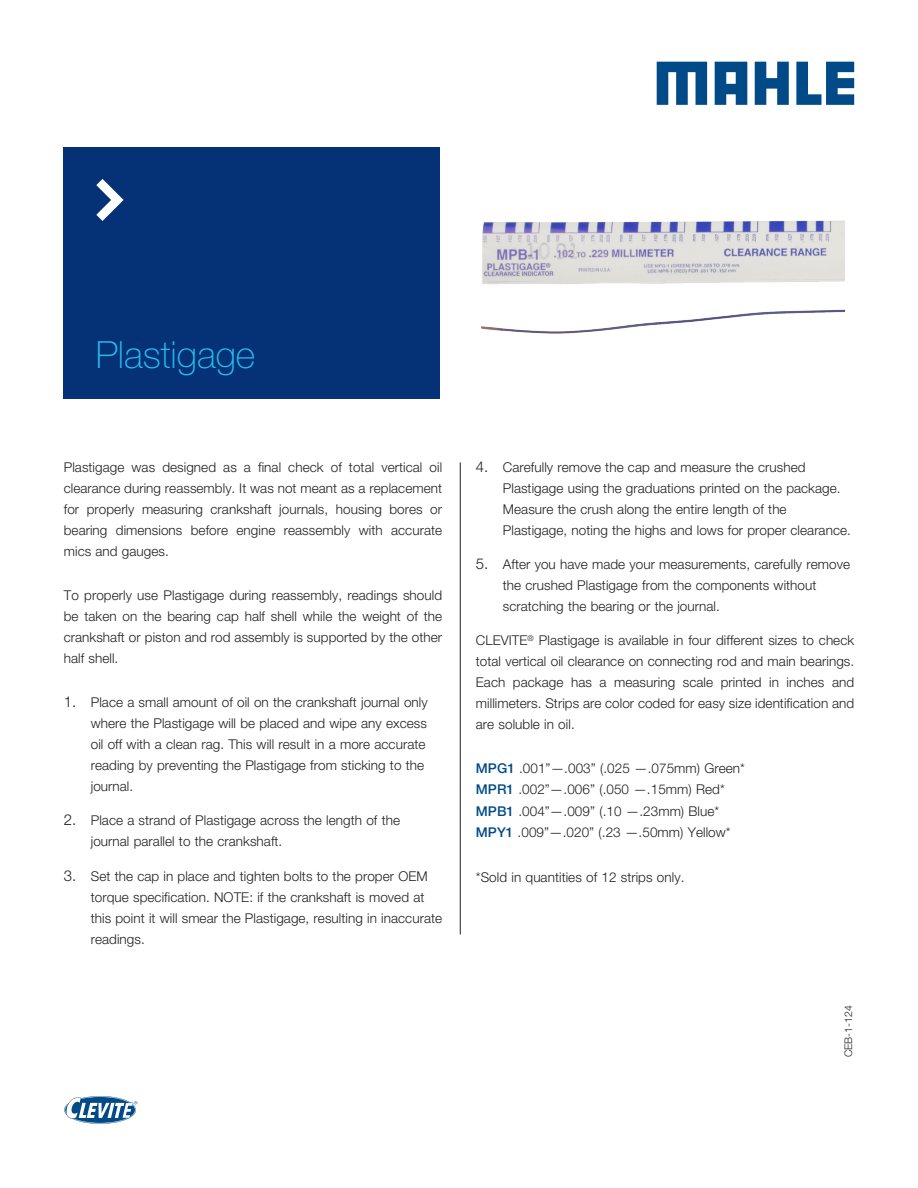
<style>
.page{position:relative;width:918px;height:1188px;background:#fff}
.page>*{position:absolute;margin:0;border:0;box-sizing:border-box;transform-origin:0 0}
.OE___100___Flag_Content___Headline{font:100 37.5px "Helvetica Neue LT Pro";color:#26bff0}
.t1{font:300 13.5px/21px "Helvetica Neue LT Pro";letter-spacing:.005em;color:#231f20}
.MAH___Inside_Pages___Copy{font:300 10.5px "Helvetica Neue LT Pro";color:#231f20}
.s1{font-size:15px}
.s2{font-weight:500;color:#004b87}
</style>
<div class="page">
<hr style="left:460px;top:462px;width:1px;height:472px;background:#231f20">
<div style="left:64px;top:147px;width:376px;height:252px;background:#053276"></div>
<svg style="left:96px;top:179px;width:28px;height:42px"></svg>
<img style="left:480px;top:220px;width:364px;height:114px">
<svg style="left:64px;top:1096px;width:73px;height:28px"></svg>
<svg style="left:657px;top:62px;width:50px;height:43px"></svg>
<svg style="left:755px;top:62px;width:34px;height:43px"></svg>
<svg style="left:796px;top:62px;width:58px;height:43px"></svg>
<svg style="left:715px;top:62px;width:32px;height:43px"></svg>
<p class="OE___100___Flag_Content___Headline" style="left:96px;top:332px;width:161px">Plastigage</p>
<p class="t1" style="left:64px;top:456px;width:380px;text-align:justify">Plastigage was designed as a final check of total vertical oil clearance during reassembly. It was not meant as a replacement for properly measuring crankshaft journals, housing bores or bearing dimensions before engine reassembly with accurate mics and gauges.</p>
<p class="t1" style="left:64px;top:584px;width:380px;text-align:justify">To properly use Plastigage during reassembly, readings should be taken on the bearing cap half shell while the weight of the crankshaft or piston and rod assembly is supported by the other half shell.</p>
<p class="t1" style="left:91px;top:691px;width:338px;text-indent:-27px"><span class="s1">1.</span> Place a small amount of oil on the crankshaft journal only where the Plastigage will be placed and wipe any excess oil off with a clean rag. This will result in a more accurate reading by preventing the Plastigage from sticking to the journal.</p>
<p class="t1" style="left:91px;top:810px;width:311px;text-indent:-27px"><span class="s1">2.</span> Place a strand of Plastigage across the length of the journal parallel to the crankshaft.</p>
<p class="t1" style="left:91px;top:865px;width:353px;text-indent:-27px"><span class="s1">3.</span> Set the cap in place and tighten bolts to the proper OEM torque specification. NOTE: if the crankshaft is moved at this point it will smear the Plastigage, resulting in inaccurate readings.</p>
<p class="t1" style="left:503px;top:456px;width:350px;text-indent:-27px"><span class="s1">4.</span> Carefully remove the cap and measure the crushed Plastigage using the graduations printed on the package.<br>Measure the crush along the entire length of the Plastigage, noting the highs and lows for proper clearance.</p>
<p class="t1" style="left:503px;top:553px;width:349px;text-indent:-27px"><span class="s1">5.</span> After you have made your measurements, carefully remove the crushed Plastigage from the components without scratching the bearing or the journal.</p>
<p class="t1" style="left:476px;top:630px;width:380px;text-align:justify">CLEVITE<sup>®</sup> Plastigage is available in four different sizes to check total vertical oil clearance on connecting rod and main bearings.<br>Each package has a measuring scale printed in inches and millimeters. Strips are color coded for easy size identification and are soluble in oil.</p>
<p class="t1" style="left:476px;top:758px;width:271px"><span class="s2">MPG1</span> .001”—.003” (.025 —.075mm) Green*<br><span class="s2">MPR1</span> .002”—.006” (.050 —.15mm) Red*</p>
<p class="t1" style="left:476px;top:801px;width:256px"><span class="s2">MPB1</span> .004”—.009” (.10 —.23mm) Blue*<br><span class="s2">MPY1</span> .009”—.020” (.23 —.50mm) Yellow*</p>
<p class="t1" style="left:476px;top:866px;width:210px">*Sold in quantities of 12 strips only.</p>
<p class="MAH___Inside_Pages___Copy" style="left:842px;top:1057px;width:53px;rotate:-90deg">CEB-1-124</p>
</div>
